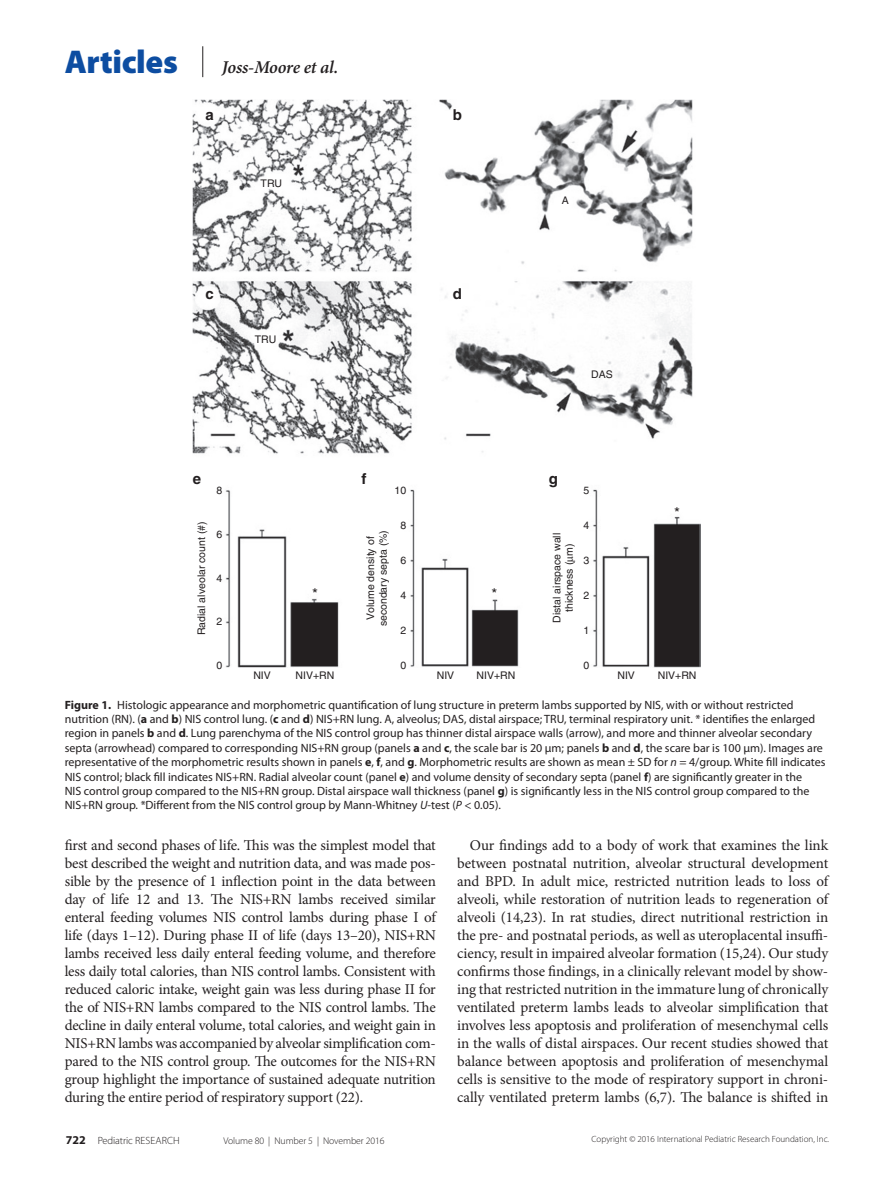
<style>
.page{position:relative;width:893px;height:1187px;background:#fff}
.page>*{position:absolute;margin:0;border:0;box-sizing:border-box;transform-origin:0 0}
.t1{font:900 33px "Myriad Pro";letter-spacing:-.01em;color:#0d4da1}
.t2{font:italic 600 18px "Minion Pro";letter-spacing:-.015em;color:#231f20}
.t3{font:15px/18px "Minion Pro";letter-spacing:-.01em;color:#231f20;text-align:justify}
.t4{font:700 15px "Helvetica";color:#231f20}
.t5{font:15px "Helvetica";color:#231f20}
.t6{font:12px/14.4px "Myriad Pro";color:#231f20}
.t7{font:10.5px/12.6px "Helvetica";color:#231f20;text-align:center}
.t8{font:300 10.5px "Myriad Pro";letter-spacing:-.01em;color:#231f20}
.t9{font:300 9.75px "Myriad Pro";letter-spacing:-.01em;color:#231f20}
.t10{font:300 9px "Myriad Pro";color:#231f20}
.s1{font-weight:700}
.s2{font-style:italic}
.s3{font-weight:700;font-size:12px}
</style>
<div class="page">
<hr style="left:202px;top:46px;width:1px;height:31px;background:#231f20">
<img style="left:192px;top:99px;width:509px;height:568px">
<svg style="left:568px;top:556px;width:7px;height:5px"></svg>
<h1 class="t1" style="left:65px;top:43px;width:115px">Articles</h1>
<p class="t2" style="left:222px;top:55px;width:118px">Joss-Moore et al.</p>
<p class="t4" style="left:205px;top:106px;width:10px">a</p>
<p class="t4" style="left:453px;top:106px;width:11px">b</p>
<p class="t7" style="left:261px;top:176px;width:23px">TRU</p>
<p class="t4" style="left:205px;top:285px;width:10px">c</p>
<p class="t7" style="left:255px;top:332px;width:23px">TRU</p>
<p class="t4" style="left:453px;top:285px;width:11px">d</p>
<p class="t7" style="left:562px;top:193px;width:9px">A</p>
<p class="t7" style="left:591px;top:368px;width:23px">DAS</p>
<p class="t4" style="left:193px;top:469px;width:10px">e</p>
<p class="t4" style="left:361px;top:469px;width:6px">f</p>
<p class="t4" style="left:549px;top:469px;width:11px">g</p>
<p class="t7" style="left:395px;top:484px;width:13px">10</p>
<p class="t7" style="left:400px;top:519px;width:7px">8</p>
<p class="t7" style="left:400px;top:554px;width:7px">6</p>
<p class="t7" style="left:217px;top:484px;width:7px">8</p>
<p class="t7" style="left:217px;top:528px;width:7px">6</p>
<p class="t7" style="left:195px;top:635px;width:115px;rotate:-90deg">Radial alveolar count (#)</p>
<p class="t7" style="left:364px;top:626px;width:98px;rotate:-90deg">Volume density of secondary septa (%)</p>
<p class="t7" style="left:550px;top:622px;width:91px;rotate:-90deg">Distal airspace wall thickness ( m)</p>
<p class="t7" style="left:217px;top:571px;width:7px">4</p>
<p class="t7" style="left:217px;top:615px;width:7px">2</p>
<p class="t7" style="left:217px;top:659px;width:7px">0</p>
<p class="t5" style="left:312px;top:584px;width:7px">*</p>
<p class="t5" style="left:491px;top:584px;width:7px">*</p>
<p class="t7" style="left:400px;top:589px;width:7px">4</p>
<p class="t7" style="left:400px;top:624px;width:7px">2</p>
<p class="t7" style="left:400px;top:659px;width:7px">0</p>
<p class="t7" style="left:583px;top:483px;width:7px">5</p>
<p class="t7" style="left:583px;top:518px;width:7px">4</p>
<p class="t7" style="left:583px;top:553px;width:7px">3</p>
<p class="t7" style="left:583px;top:588px;width:7px">2</p>
<p class="t7" style="left:583px;top:623px;width:7px">1</p>
<p class="t7" style="left:583px;top:658px;width:7px">0</p>
<p class="t7" style="left:253px;top:669px;width:19px">NIV</p>
<p class="t7" style="left:296px;top:669px;width:40px">NIV+RN</p>
<p class="t7" style="left:437px;top:669px;width:19px">NIV</p>
<p class="t7" style="left:477px;top:669px;width:40px">NIV+RN</p>
<p class="t7" style="left:617px;top:669px;width:19px">NIV</p>
<p class="t5" style="left:674px;top:504px;width:7px">*</p>
<p class="t7" style="left:658px;top:669px;width:40px">NIV+RN</p>
<p class="t6" style="left:65px;top:697px;width:762px"><span class="s1">Figure 1.</span> Histologic appearance and morphometric quantification of lung structure in preterm lambs supported by NIS, with or without restricted nutrition (RN). (<span class="s1">a</span> and <span class="s1">b</span>) NIS control lung. (<span class="s1">c</span> and <span class="s1">d</span>) NIS+RN lung. A, alveolus; DAS, distal airspace; TRU, terminal respiratory unit. * identifies the enlarged region in panels <span class="s1">b</span> and <span class="s1">d</span>. Lung parenchyma of the NIS control group has thinner distal airspace walls (arrow), and more and thinner alveolar secondary septa (arrowhead) compared to corresponding NIS+RN group (panels <span class="s1">a</span> and <span class="s1">c</span>, the scale bar is 20 μm; panels <span class="s1">b</span> and <span class="s1">d</span>, the scare bar is 100 μm). Images are representative of the morphometric results shown in panels <span class="s1">e</span>, <span class="s1">f</span>, and <span class="s1">g</span>. Morphometric results are shown as mean ± SD for <span class="s2">n</span> = 4/group. White fill indicates NIS control; black fill indicates NIS+RN. Radial alveolar count (panel <span class="s1">e</span>) and volume density of secondary septa (panel <span class="s1">f</span>) are significantly greater in the<br>NIS control group compared to the NIS+RN group. Distal airspace wall thickness (panel <span class="s1">g</span>) is significantly less in the NIS control group compared to the NIS+RN group. *Different from the NIS control group by Mann-Whitney <span class="s2">U</span>-test (<span class="s2">P</span> &lt; 0.05).</p>
<p class="t3" style="left:65px;top:836px;width:373px">first and second phases of life. This was the simplest model that best described the weight and nutrition data, and was made pos&shy;sible by the presence of 1 inflection point in the data between day of life 12 and 13. The NIS+RN lambs received similar enteral feeding volumes NIS control lambs during phase I of life (days 1–12). During phase II of life (days 13–20), NIS+RN lambs received less daily enteral feeding volume, and therefore less daily total calories, than NIS control lambs. Consistent with reduced caloric intake, weight gain was less during phase II for the of NIS+RN lambs compared to the NIS control lambs. The decline in daily enteral volume, total calories, and weight gain in NIS+RN lambs was accompanied by alveolar simplification com&shy;pared to the NIS control group. The outcomes for the NIS+RN group highlight the importance of sustained adequate nutrition during the entire period of respiratory support (22).</p>
<p class="t3" style="left:457px;top:836px;width:373px;text-indent:13px">Our findings add to a body of work that examines the link between postnatal nutrition, alveolar structural development and BPD. In adult mice, restricted nutrition leads to loss of alveoli, while restoration of nutrition leads to regeneration of alveoli (14,23). In rat studies, direct nutritional restriction in the pre- and postnatal periods, as well as uteroplacental insuffi&shy;ciency, result in impaired alveolar formation (15,24). Our study confirms those findings, in a clinically relevant model by show&shy;ing that restricted nutrition in the immature lung of chronically ventilated preterm lambs leads to alveolar simplification that involves less apoptosis and proliferation of mesenchymal cells in the walls of distal airspaces. Our recent studies showed that balance between apoptosis and proliferation of mesenchymal cells is sensitive to the mode of respiratory support in chroni&shy;cally ventilated preterm lambs (6,7). The balance is shifted in</p>
<p class="t8" style="left:66px;top:1135px;width:82px"><span class="s3">722</span> Pediatric Researc</p>
<p class="t8" style="left:173px;top:1135px;width:8px">h</p>
<p class="t9" style="left:223px;top:1135px;width:163px">Volume 80 | Number 5 | November 2016</p>
<p class="t10" style="left:592px;top:1134px;width:239px">Copyright © 2016 International Pediatric Research Foundation, Inc.</p>
</div>
